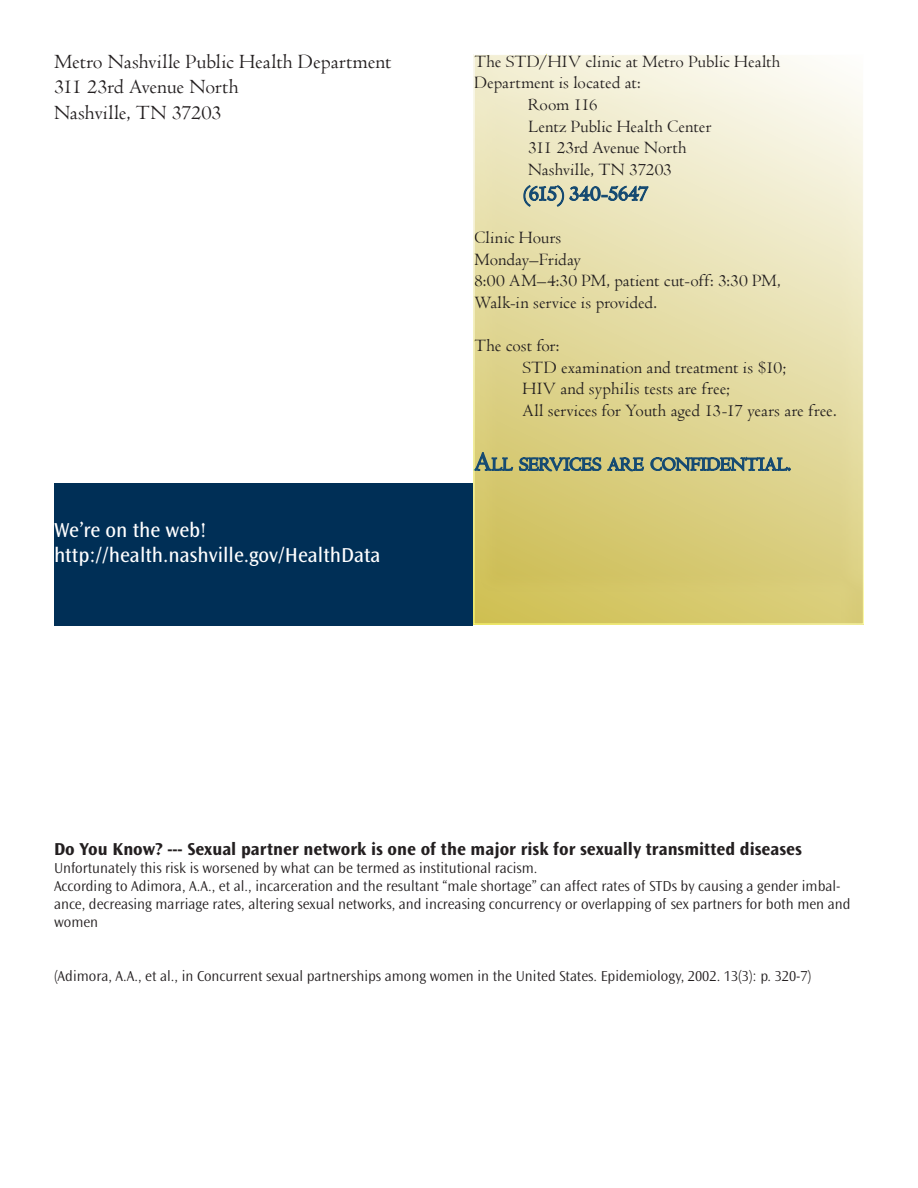
<style>
.page{position:relative;width:918px;height:1188px;background:#fff}
.page>*{position:absolute;margin:0;border:0;box-sizing:border-box;transform-origin:0 0}
.t1{font:21px/25.2px "Centaur";letter-spacing:-.005em;color:#231f20}
.t2{font:21px "Ocean Sans Std";color:#fff}
.t3{font:18px/21.6px "Centaur";letter-spacing:.005em;color:#231f20}
.t4{font:700 18px "Ocean Sans Std";color:#231f20}
.t5{font:300 15px/18px "Ocean Sans Std";color:#231f20}
</style>
<div class="page">
<svg style="left:473px;top:54px;width:391px;height:571px;background:#e1daa3"></svg>
<div style="left:54px;top:483px;width:419px;height:142px;background:#002f56"></div>
<p class="t1" style="left:54px;top:49px;width:339px">Metro Nashville Public Health Department<br>311 23rd Avenue North<br>Nashville, TN 37203</p>
<p class="t2" style="left:54px;top:518px;width:154px">We’re on the web!</p>
<p class="t2" style="left:54px;top:543px;width:328px">http://health.nashville.gov/HealthData</p>
<p class="t3" style="left:474px;top:50px;width:308px">The STD/HIV clinic at Metro Public Health</p>
<p class="t3" style="left:474px;top:72px;width:168px">Department is located at:</p>
<p class="t3" style="left:528px;top:94px;width:71px">Room 116</p>
<p class="t3" style="left:528px;top:115px;width:185px">Lentz Public Health Center</p>
<p class="t3" style="left:528px;top:137px;width:160px">311 23rd Avenue North</p>
<p class="t3" style="left:528px;top:158px;width:145px">Nashville, TN 37203</p>
<p class="t3" style="left:474px;top:227px;width:308px">Clinic Hours<br>Monday–Friday<br>8:00 AM–4:30 PM, patient cut-off: 3:30 PM,<br>Walk-in service is provided.</p>
<p class="t3" style="left:523px;top:335px;width:315px;text-indent:-49px">The cost for:<br>STD examination and treatment is $10;<br>HIV and syphilis tests are free;<br>All services for Youth aged 13-17 years are free.</p>
<p class="t4" style="left:54px;top:839px;width:749px">Do You Know? --- Sexual partner network is one of the major risk for sexually transmitted diseases</p>
<p class="t5" style="left:54px;top:860px;width:485px">Unfortunately this risk is worsened by what can be termed as institutional racism.</p>
<p class="t5" style="left:54px;top:878px;width:798px">According to Adimora, A.A., et al., incarceration and the resultant “male shortage” can affect rates of STDs by causing a gender imbal&shy;ance, decreasing marriage rates, altering sexual networks, and increasing concurrency or overlapping of sex partners for both men and women</p>
<p class="t5" style="left:54px;top:968px;width:759px">(Adimora, A.A., et al., in Concurrent sexual partnerships among women in the United States. Epidemiology, 2002. 13(3): p. 320-7)</p>
</div>
